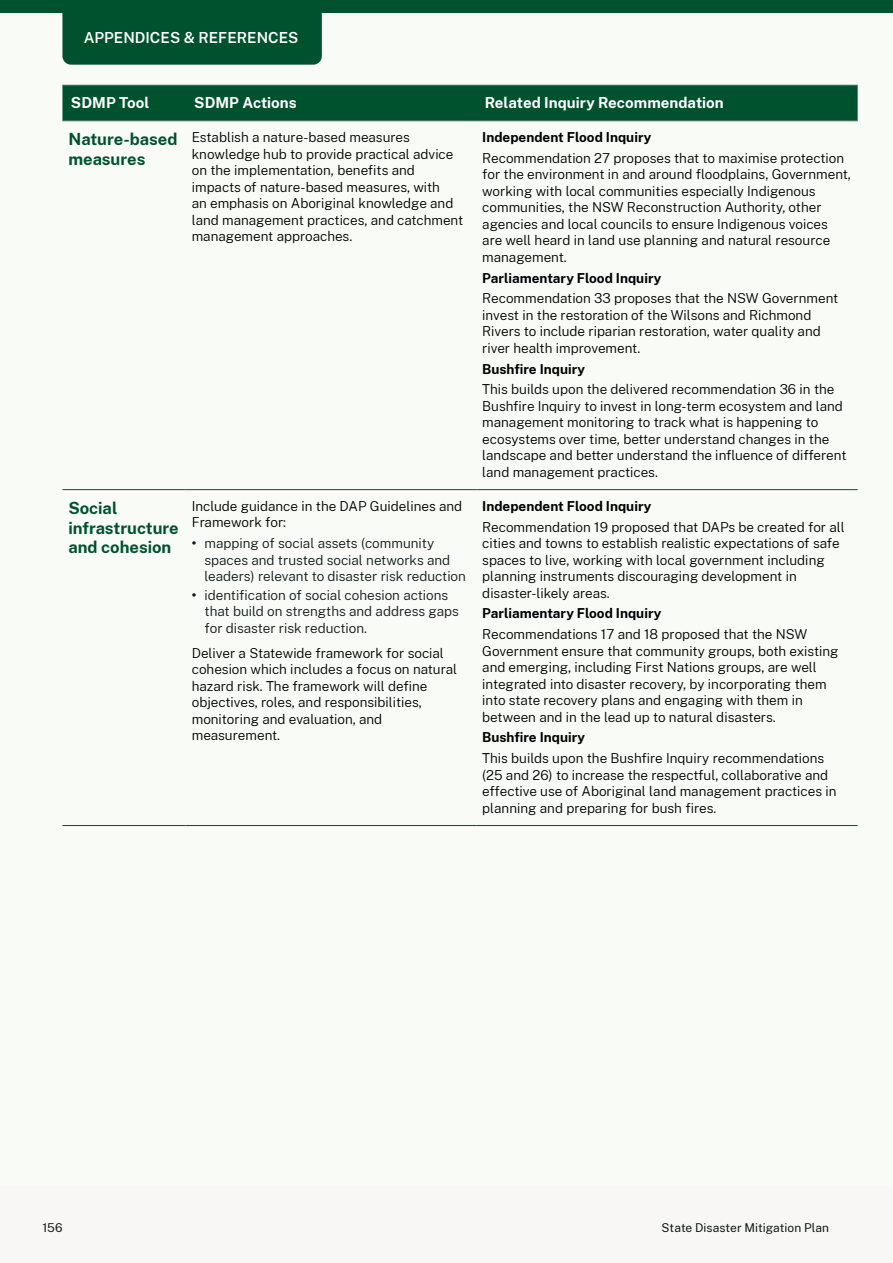
<style>
.page{position:relative;width:893px;height:1263px;background:#fff}
.page>*{position:absolute;margin:0;border:0;box-sizing:border-box;transform-origin:0 0}
.Table_Body_Copy{font:700 16.5px/19.8px "Public Sans";color:#00522e}
.Table_Column_Heading{font:700 15px "Public Sans";color:#fff}
.t1{font:600 15px "Public Sans";color:#fff}
.Table_Body_Copy-2{font:300 13.5px/16.5px "Public Sans";color:#000}
.Table_Bullet{font:300 13.5px/16.5px "Public Sans";color:#0f1a18}
.Table_Body_Copy-3{font:700 13.5px "Public Sans";color:#000}
.t2{font:12px "Public Sans";letter-spacing:.005em;color:#0f1a18}
.s1{font-weight:700}
</style>
<div class="page">
<div style="left:0;top:0;width:893px;height:1186px;background:#f8fbf6"></div>
<div style="left:62px;top:86px;width:796px;height:34px;background:#00522e"></div>
<hr style="left:62px;top:489px;width:124px;height:1px;background:#00522e">
<hr style="left:186px;top:489px;width:290px;height:1px;background:#00522e">
<hr style="left:476px;top:489px;width:382px;height:1px;background:#00522e">
<hr style="left:62px;top:825px;width:124px;height:1px;background:#00522e">
<hr style="left:186px;top:825px;width:290px;height:1px;background:#00522e">
<hr style="left:476px;top:825px;width:382px;height:1px;background:#00522e">
<hr style="left:62px;top:85px;width:124px;height:1px;background:#3c6f52">
<hr style="left:186px;top:85px;width:290px;height:1px;background:#3c6f52">
<hr style="left:476px;top:85px;width:382px;height:1px;background:#3c6f52">
<hr style="left:62px;top:120px;width:124px;height:1px;background:#3c6f52">
<hr style="left:186px;top:120px;width:290px;height:1px;background:#3c6f52">
<hr style="left:476px;top:120px;width:382px;height:1px;background:#3c6f52">
<div style="left:0;top:1186px;width:893px;height:77px;background:#f8f7f6"></div>
<div style="left:0;top:0;width:893px;height:13px;background:#00522e"></div>
<div style="left:62px;top:13px;width:260px;height:52px;background:#00522e"></div>
<p class="t1" style="left:84px;top:27px;width:216px">APPENDICES &amp; REFERENCES</p>
<p class="Table_Column_Heading" style="left:71px;top:91px;width:80px">SDMP Tool</p>
<p class="Table_Column_Heading" style="left:194px;top:91px;width:104px">SDMP Actions</p>
<p class="Table_Column_Heading" style="left:485px;top:91px;width:240px">Related Inquiry Recommendation</p>
<p class="Table_Body_Copy" style="left:68px;top:128px;width:111px">Nature-based measures</p>
<p class="Table_Body_Copy-2" style="left:192px;top:128px;width:273px">Establish a nature-based measures knowledge hub to provide practical advice on the implementation, benefits and impacts of nature-based measures, with<br>an emphasis on Aboriginal knowledge and land management practices, and catchment management approaches.</p>
<p class="Table_Body_Copy-3" style="left:482px;top:127px;width:171px">Independent Flood Inquiry</p>
<p class="Table_Body_Copy-2" style="left:482px;top:149px;width:370px">Recommendation 27 proposes that to maximise protection for the environment in and around floodplains, Government, working with local communities especially Indigenous communities, the NSW Reconstruction Authority, other agencies and local councils to ensure Indigenous voices are well heard in land use planning and natural resource management.</p>
<p class="Table_Body_Copy-3" style="left:482px;top:268px;width:181px">Parliamentary Flood Inquiry</p>
<p class="Table_Body_Copy-2" style="left:482px;top:290px;width:357px">Recommendation 33 proposes that the NSW Government invest in the restoration of the Wilsons and Richmond Rivers to include riparian restoration, water quality and river health improvement.</p>
<p class="Table_Body_Copy-3" style="left:482px;top:359px;width:104px">Bushfire Inquiry</p>
<p class="Table_Body_Copy-2" style="left:482px;top:381px;width:366px">This builds upon the delivered recommendation 36 in the Bushfire Inquiry to invest in long-term ecosystem and land management monitoring to track what is happening to ecosystems over time, better understand changes in the landscape and better understand the influence of different land management practices.</p>
<p class="Table_Body_Copy" style="left:68px;top:497px;width:112px">Social infrastructure and cohesion</p>
<p class="Table_Body_Copy-2" style="left:192px;top:497px;width:272px">Include guidance in the DAP Guidelines and<br>Framework for:</p>
<p class="Table_Bullet" style="left:205px;top:534px;width:263px;text-indent:-13px"><span class="s1">•</span> mapping of social assets (community spaces and trusted social networks and leaders) relevant to disaster risk reduction</p>
<p class="Table_Bullet" style="left:205px;top:586px;width:256px;text-indent:-13px"><span class="s1">•</span> identification of social cohesion actions that build on strengths and address gaps for disaster risk reduction.</p>
<p class="Table_Body_Copy-2" style="left:192px;top:644px;width:267px">Deliver a Statewide framework for social cohesion which includes a focus on natural hazard risk. The framework will define objectives, roles, and responsibilities, monitoring and evaluation, and measurement.</p>
<p class="Table_Body_Copy-3" style="left:482px;top:496px;width:171px">Independent Flood Inquiry</p>
<p class="Table_Body_Copy-2" style="left:482px;top:518px;width:364px">Recommendation 19 proposed that DAPs be created for all cities and towns to establish realistic expectations of safe spaces to live, working with local government including planning instruments discouraging development in disaster-likely areas.</p>
<p class="Table_Body_Copy-3" style="left:482px;top:604px;width:181px">Parliamentary Flood Inquiry</p>
<p class="Table_Body_Copy-2" style="left:482px;top:625px;width:358px">Recommendations 17 and 18 proposed that the NSW Government ensure that community groups, both existing and emerging, including First Nations groups, are well integrated into disaster recovery, by incorporating them into state recovery plans and engaging with them in between and in the lead up to natural disasters.</p>
<p class="Table_Body_Copy-3" style="left:482px;top:728px;width:104px">Bushfire Inquiry</p>
<p class="Table_Body_Copy-2" style="left:482px;top:749px;width:356px">This builds upon the Bushfire Inquiry recommendations (25 and 26) to increase the respectful, collaborative and effective use of Aboriginal land management practices in planning and preparing for bush fires.</p>
<p class="t2" style="left:43px;top:1219px;width:22px">156</p>
<p class="t2" style="left:661px;top:1219px;width:169px">State Disaster Mitigation Plan</p>
</div>
